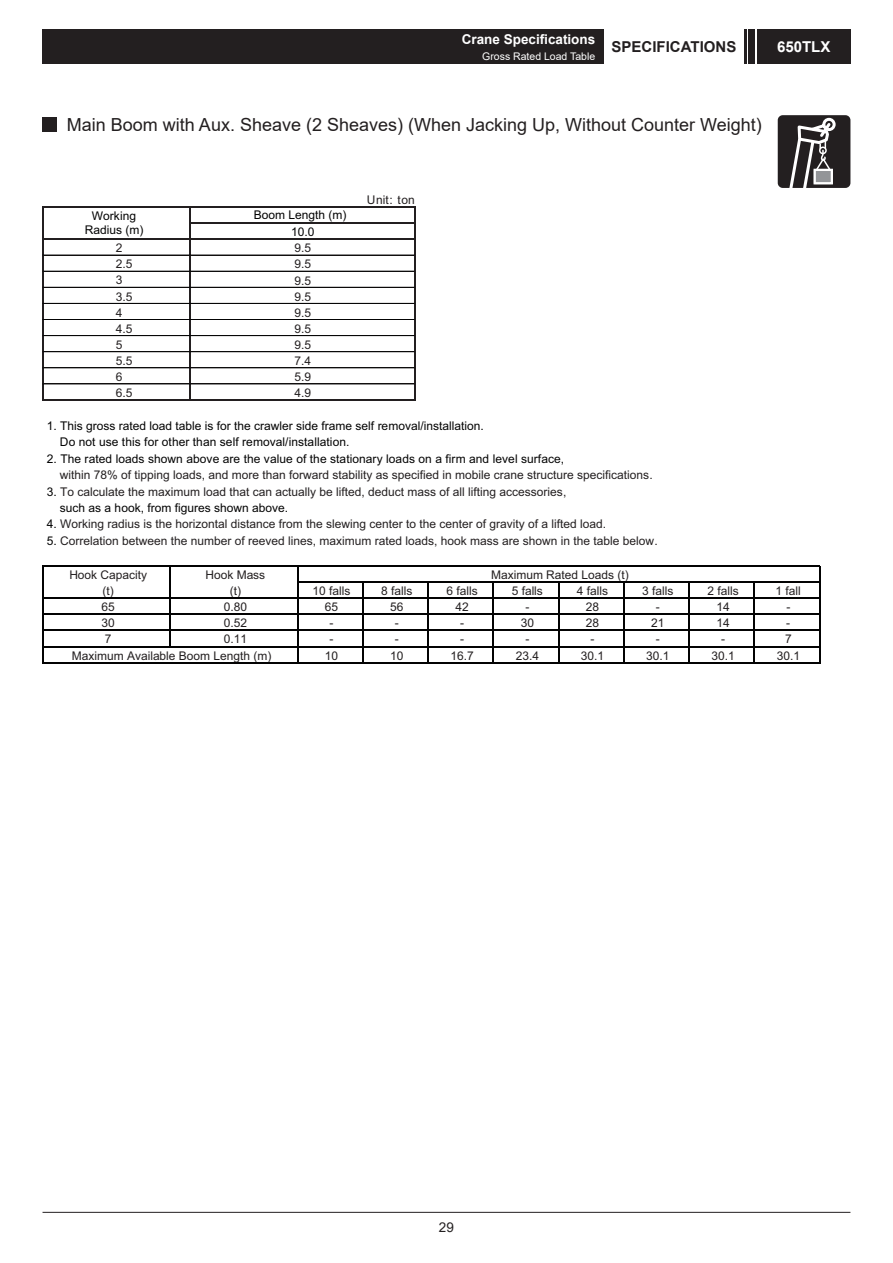
<style>
.page{position:relative;width:893px;height:1263px;background:#fff}
.page>*{position:absolute;margin:0;border:0;box-sizing:border-box;transform-origin:0 0}
.t1{font:18px "Arial";color:#231f20}
.t2{font:700 15px "Arial";color:#231f20}
.t3{font:700 15px "Arial";color:#fff}
.t4{font:700 13.5px "Arial";color:#fff}
.t5{font:13.5px "Arial";color:#231f20}
.t6{font:12px/16px "Arial";color:#231f20;text-align:justify}
.t7{font:12px/14.2px "Arial";letter-spacing:.005em;color:#030303;text-align:center}
.t8{font:10.5px "Arial";color:#fff}
.s1{color:#030303}
</style>
<div class="page">
<hr style="left:43px;top:1212px;width:807px;height:1px;background:#231f20">
<div style="left:748px;top:30px;width:7px;height:34px;background:#231f20"></div>
<hr style="left:744px;top:30px;width:2px;height:34px;background:#231f20">
<div style="left:757px;top:30px;width:93px;height:34px;background:#231f20"></div>
<div style="left:43px;top:30px;width:561px;height:34px;background:#231f20"></div>
<div style="left:43px;top:117px;width:14px;height:14px;background:#231f20"></div>
<hr style="left:44px;top:336px;width:145px;height:1px;background:#231f20">
<hr style="left:44px;top:352px;width:145px;height:1px;background:#231f20">
<hr style="left:43px;top:206px;width:1px;height:195px;background:#231f20">
<hr style="left:189px;top:207px;width:1px;height:194px;background:#231f20">
<hr style="left:414px;top:207px;width:1px;height:194px;background:#231f20">
<hr style="left:44px;top:206px;width:371px;height:1px;background:#231f20">
<hr style="left:190px;top:222px;width:225px;height:2px;background:#231f20">
<hr style="left:44px;top:238px;width:371px;height:2px;background:#231f20">
<hr style="left:190px;top:336px;width:224px;height:1px;background:#231f20">
<hr style="left:190px;top:352px;width:224px;height:1px;background:#231f20">
<hr style="left:44px;top:399px;width:371px;height:2px;background:#231f20">
<hr style="left:43px;top:565px;width:777px;height:2px;background:#030303">
<hr style="left:298px;top:581px;width:522px;height:2px;background:#030303">
<hr style="left:43px;top:597px;width:777px;height:2px;background:#030303">
<hr style="left:43px;top:614px;width:777px;height:1px;background:#030303">
<hr style="left:43px;top:630px;width:777px;height:1px;background:#030303">
<hr style="left:43px;top:646px;width:777px;height:1px;background:#030303">
<hr style="left:43px;top:662px;width:777px;height:1px;background:#030303">
<hr style="left:43px;top:566px;width:1px;height:97px;background:#030303">
<hr style="left:170px;top:566px;width:1px;height:80px;background:#030303">
<hr style="left:297px;top:566px;width:1px;height:97px;background:#030303">
<hr style="left:362px;top:582px;width:2px;height:81px;background:#030303">
<hr style="left:427px;top:582px;width:2px;height:81px;background:#030303">
<hr style="left:493px;top:582px;width:1px;height:81px;background:#030303">
<hr style="left:558px;top:582px;width:1px;height:81px;background:#030303">
<hr style="left:623px;top:582px;width:2px;height:81px;background:#030303">
<hr style="left:688px;top:582px;width:2px;height:81px;background:#030303">
<hr style="left:754px;top:582px;width:1px;height:81px;background:#030303">
<hr style="left:819px;top:566px;width:1px;height:97px;background:#030303">
<hr style="left:43px;top:255px;width:372px;height:1px;background:#030303">
<hr style="left:43px;top:271px;width:372px;height:1px;background:#030303">
<hr style="left:43px;top:287px;width:372px;height:1px;background:#030303">
<hr style="left:43px;top:303px;width:372px;height:1px;background:#030303">
<hr style="left:43px;top:319px;width:372px;height:1px;background:#030303">
<hr style="left:43px;top:335px;width:372px;height:1px;background:#030303">
<hr style="left:43px;top:351px;width:372px;height:1px;background:#030303">
<hr style="left:43px;top:368px;width:372px;height:1px;background:#030303">
<hr style="left:43px;top:384px;width:372px;height:1px;background:#030303">
<div style="left:778px;top:116px;width:72px;height:71px;background:#231f20;border-radius:4px"></div>
<div style="left:778px;top:115px;width:72px;height:73px;border:2px solid #231f20;border-radius:4px"></div>
<svg style="left:787px;top:116px;width:50px;height:72px"></svg>
<p class="t4" style="left:462px;top:30px;width:135px">Crane Specifications</p>
<p class="t8" style="left:482px;top:49px;width:115px">Gross Rated Load Table</p>
<p class="t2" style="left:612px;top:36px;width:126px">SPECIFICATIONS</p>
<p class="t3" style="left:777px;top:36px;width:55px">650TLX</p>
<h1 class="t1" style="left:67px;top:112px;width:696px">Main Boom with Aux. Sheave (2 Sheaves) (When Jacking Up, Without Counter Weight)</h1>
<p class="t7" style="left:85px;top:209px;width:60px">Working<br>Radius (m)</p>
<p class="t7" style="left:254px;top:207px;width:94px">Boom Length (m)</p>
<p class="t7" style="left:291px;top:224px;width:25px">10.0</p>
<p class="t6" style="left:295px;top:256px;width:18px">9.5<br>9.5<br>9.5<br>9.5<br>9.5<br>9.5<br>7.4<br>5.9</p>
<p class="t6" style="left:116px;top:240px;width:8px">2</p>
<p class="t6" style="left:295px;top:240px;width:18px">9.5</p>
<p class="t6" style="left:116px;top:256px;width:18px;text-align:left">2.5<br>3<br>3.5<br>4<br>4.5<br>5<br>5.5<br>6<br>6.5</p>
<p class="t6" style="left:295px;top:385px;width:18px">4.9</p>
<p class="t6" style="left:367px;top:192px;width:49px">Unit: ton</p>
<p class="t7" style="left:60px;top:417px;width:425px;line-height:16.4px;text-align:left;text-indent:-13px">1. This gross rated load table is for the crawler side frame self removal/installation.<br>Do not use this for other than self removal/installation.</p>
<p class="t7" style="left:47px;top:451px;width:519px">2. The rated loads shown above are the value of the stationary loads on a firm and level surface,</p>
<p class="t7" style="left:60px;top:500px;width:230px">such as a hook, from figures shown above.</p>
<p class="t6" style="left:47px;top:532px;width:612px"><span class="s1">5.</span> Correlation between the number of reeved lines, maximum rated loads, hook mass are shown in the table below.</p>
<p class="t6" style="left:60px;top:467px;width:594px">within 78% of tipping loads, and more than forward stability as specified in mobile crane structure specifications.</p>
<p class="t6" style="left:47px;top:483px;width:521px"><span class="s1">3.</span> To calculate the maximum load that can actually be lifted, deduct mass of all lifting accessories,</p>
<p class="t6" style="left:47px;top:516px;width:561px"><span class="s1">4.</span> Working radius is the horizontal distance from the slewing center to the center of gravity of a lifted load.</p>
<p class="t6" style="left:69px;top:567px;width:79px">H Ckoo y t i capa</p>
<p class="t6" style="left:205px;top:567px;width:61px">H Mkoo ssa</p>
<p class="t6" style="left:491px;top:567px;width:139px">M mi xa mu R ) t (sdaoLde t a</p>
<p class="t6" style="left:103px;top:583px;width:13px">(t)</p>
<p class="t6" style="left:230px;top:583px;width:13px">(t)</p>
<p class="t6" style="left:313px;top:583px;width:39px">10 falls</p>
<p class="t6" style="left:381px;top:583px;width:33px">8 falls</p>
<p class="t6" style="left:446px;top:583px;width:33px">6 falls</p>
<p class="t6" style="left:512px;top:583px;width:33px">5 falls</p>
<p class="t6" style="left:577px;top:583px;width:33px">4 falls</p>
<p class="t6" style="left:642px;top:583px;width:33px">3 falls</p>
<p class="t6" style="left:707px;top:583px;width:33px">2 falls</p>
<p class="t6" style="left:776px;top:583px;width:27px">1 fall</p>
<p class="t6" style="left:102px;top:599px;width:15px">65</p>
<p class="t6" style="left:224px;top:599px;width:25px">0.80</p>
<p class="t6" style="left:325px;top:599px;width:15px">65</p>
<p class="t6" style="left:390px;top:599px;width:15px">56</p>
<p class="t6" style="left:455px;top:599px;width:15px">42</p>
<p class="t6" style="left:525px;top:599px;width:5px">-</p>
<p class="t6" style="left:586px;top:599px;width:15px">28</p>
<p class="t6" style="left:656px;top:599px;width:5px">-</p>
<p class="t6" style="left:716px;top:599px;width:15px">14</p>
<p class="t6" style="left:786px;top:599px;width:5px">-</p>
<p class="t6" style="left:102px;top:615px;width:15px">30</p>
<p class="t6" style="left:224px;top:615px;width:25px">0.52</p>
<p class="t6" style="left:330px;top:615px;width:5px">-</p>
<p class="t6" style="left:395px;top:615px;width:5px">-</p>
<p class="t6" style="left:460px;top:615px;width:5px">-</p>
<p class="t6" style="left:521px;top:615px;width:15px">30</p>
<p class="t6" style="left:586px;top:615px;width:15px">28</p>
<p class="t6" style="left:651px;top:615px;width:15px">21</p>
<p class="t6" style="left:716px;top:615px;width:15px">14</p>
<p class="t6" style="left:786px;top:615px;width:5px">-</p>
<p class="t6" style="left:105px;top:631px;width:8px">7</p>
<p class="t6" style="left:224px;top:631px;width:25px">0.11</p>
<p class="t6" style="left:330px;top:631px;width:5px">-</p>
<p class="t6" style="left:395px;top:631px;width:5px">-</p>
<p class="t6" style="left:460px;top:631px;width:5px">-</p>
<p class="t6" style="left:525px;top:631px;width:5px">-</p>
<p class="t6" style="left:591px;top:631px;width:5px">-</p>
<p class="t6" style="left:656px;top:631px;width:5px">-</p>
<p class="t6" style="left:721px;top:631px;width:5px">-</p>
<p class="t6" style="left:785px;top:631px;width:8px">7</p>
<p class="t6" style="left:72px;top:647px;width:201px">Maximum Available Boom Length (m)</p>
<p class="t6" style="left:325px;top:647px;width:15px">10</p>
<p class="t6" style="left:390px;top:647px;width:15px">10</p>
<p class="t6" style="left:450px;top:647px;width:25px">16.7</p>
<p class="t6" style="left:516px;top:647px;width:25px">23.4</p>
<p class="t6" style="left:581px;top:647px;width:25px">30.1</p>
<p class="t6" style="left:646px;top:647px;width:25px">30.1</p>
<p class="t6" style="left:711px;top:647px;width:25px">30.1</p>
<p class="t6" style="left:777px;top:647px;width:25px">30.1</p>
<p class="t5" style="left:439px;top:1217px;width:17px">29</p>
</div>
